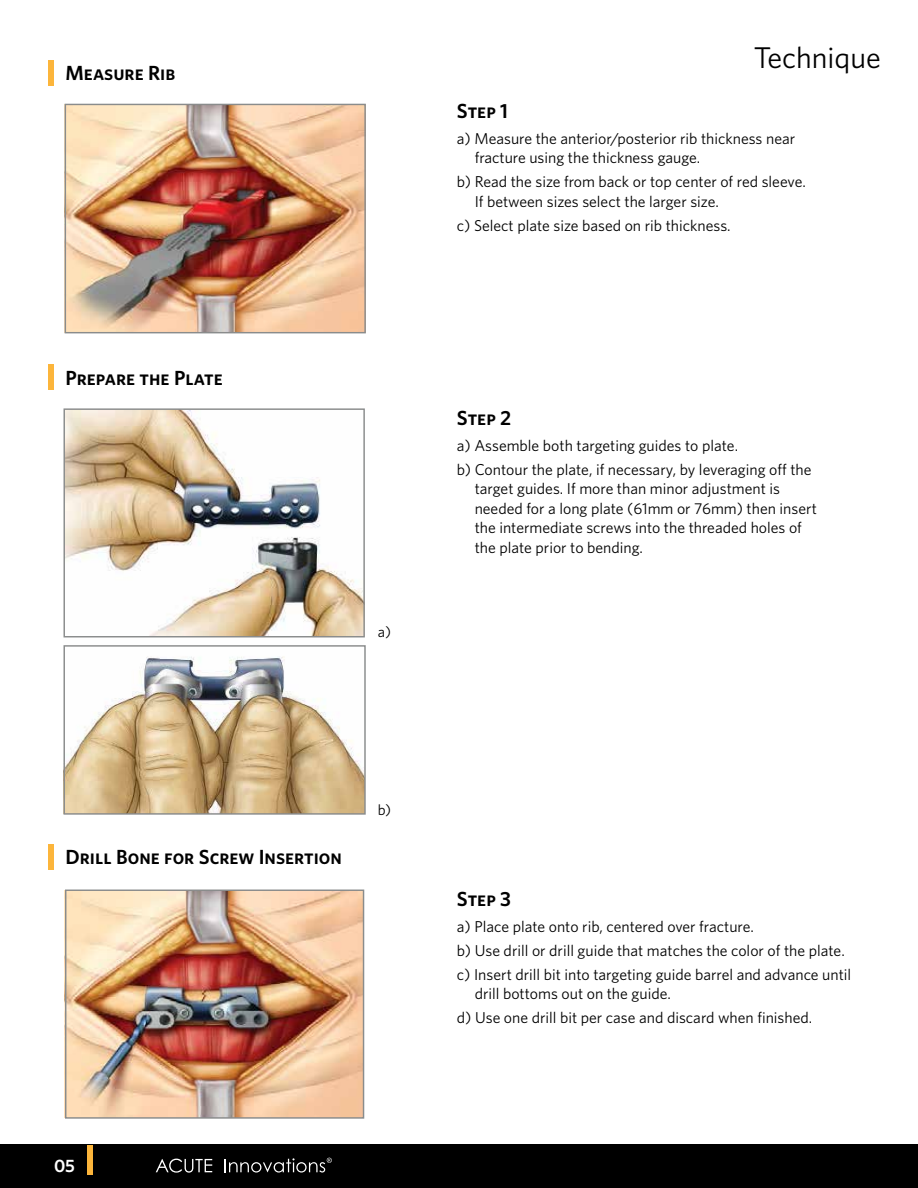
<style>
.page{position:relative;width:918px;height:1188px;background:#fff}
.page>*{position:absolute;margin:0;border:0;box-sizing:border-box;transform-origin:0 0}
.t1{font:30px "Whitney";color:#000}
.t2{font:20.4px "Whitney Semibold SC";color:#000}
.t3{font:600 18px "Whitney";color:#fff}
.t4{font:15.75px/19.5px "Whitney";color:#000}
.t5{font:15px "Whitney";color:#000}
.s1{font-family:"Whitney";font-weight:600}
</style>
<div class="page">
<div style="left:0;top:1145px;width:918px;height:43px;background:#000"></div>
<div style="left:87px;top:1145px;width:5px;height:29px;background:#fcb53b"></div>
<svg style="left:156px;top:1159px;width:56px;height:14px"></svg>
<svg style="left:225px;top:1158px;width:107px;height:15px"></svg>
<div style="left:48px;top:60px;width:6px;height:25px;background:#fcb53b"></div>
<div style="left:48px;top:365px;width:6px;height:25px;background:#fcb53b"></div>
<div style="left:48px;top:844px;width:6px;height:26px;background:#fcb53b"></div>
<img style="left:64px;top:104px;width:300px;height:229px">
<img style="left:64px;top:637px;width:301px;height:176px">
<img style="left:66px;top:410px;width:297px;height:225px">
<div style="left:65px;top:104px;width:301px;height:229px;border:1px solid #8a8c8c"></div>
<div style="left:64px;top:408px;width:301px;height:229px;border:1px solid #8a8c8c"></div>
<div style="left:64px;top:645px;width:302px;height:170px;border:1px solid #8a8c8c"></div>
<img style="left:64px;top:890px;width:298px;height:228px">
<div style="left:65px;top:890px;width:299px;height:229px;border:1px solid #8a8c8c"></div>
<p class="t2" style="left:66px;top:61px;width:111px">Measure Rib</p>
<p class="t2" style="left:66px;top:365px;width:159px">Prepare the Plate</p>
<p class="t5" style="left:378px;top:623px;width:15px">a)</p>
<p class="t2" style="left:66px;top:845px;width:278px">Drill Bone for Screw Insertion</p>
<p class="t5" style="left:378px;top:801px;width:15px">b)</p>
<p class="t3" style="left:54px;top:1155px;width:23px">05</p>
<h1 class="t1" style="left:754px;top:40px;width:128px">Technique</h1>
<p class="t2" style="left:457px;top:98px;width:53px">Step <span class="s1">1</span></p>
<p class="t4" style="left:475px;top:128px;width:322px;text-indent:-18px">a) Measure the anterior/posterior rib thickness near fracture using the thickness gauge.</p>
<p class="t4" style="left:475px;top:172px;width:333px;text-indent:-18px">b) Read the size from back or top center of red sleeve.<br>If between sizes select the larger size.</p>
<p class="t4" style="left:457px;top:215px;width:275px">c) Select plate size based on rib thickness.</p>
<p class="t2" style="left:457px;top:406px;width:56px">Step <span class="s1">2</span></p>
<p class="t4" style="left:457px;top:433px;width:356px;line-height:24px">a) Assemble both targeting guides to plate.<br>b) Contour the plate, if necessary, by leveraging off the</p>
<p class="t4" style="left:475px;top:479px;width:344px">target guides. If more than minor adjustment is needed for a long plate (61mm or 76mm) then insert the intermediate screws into the threaded holes of the plate prior to bending.</p>
<p class="t2" style="left:457px;top:886px;width:56px">Step <span class="s1">3</span></p>
<p class="t4" style="left:457px;top:914px;width:396px;line-height:24px">a) Place plate onto rib, centered over fracture.<br>b) Use drill or drill guide that matches the color of the plate. c) Insert drill bit into targeting guide barrel and advance until</p>
<p class="t4" style="left:457px;top:981px;width:357px;line-height:24px;text-indent:18px">drill bottoms out on the guide.<br>d) Use one drill bit per case and discard when finished.</p>
</div>
